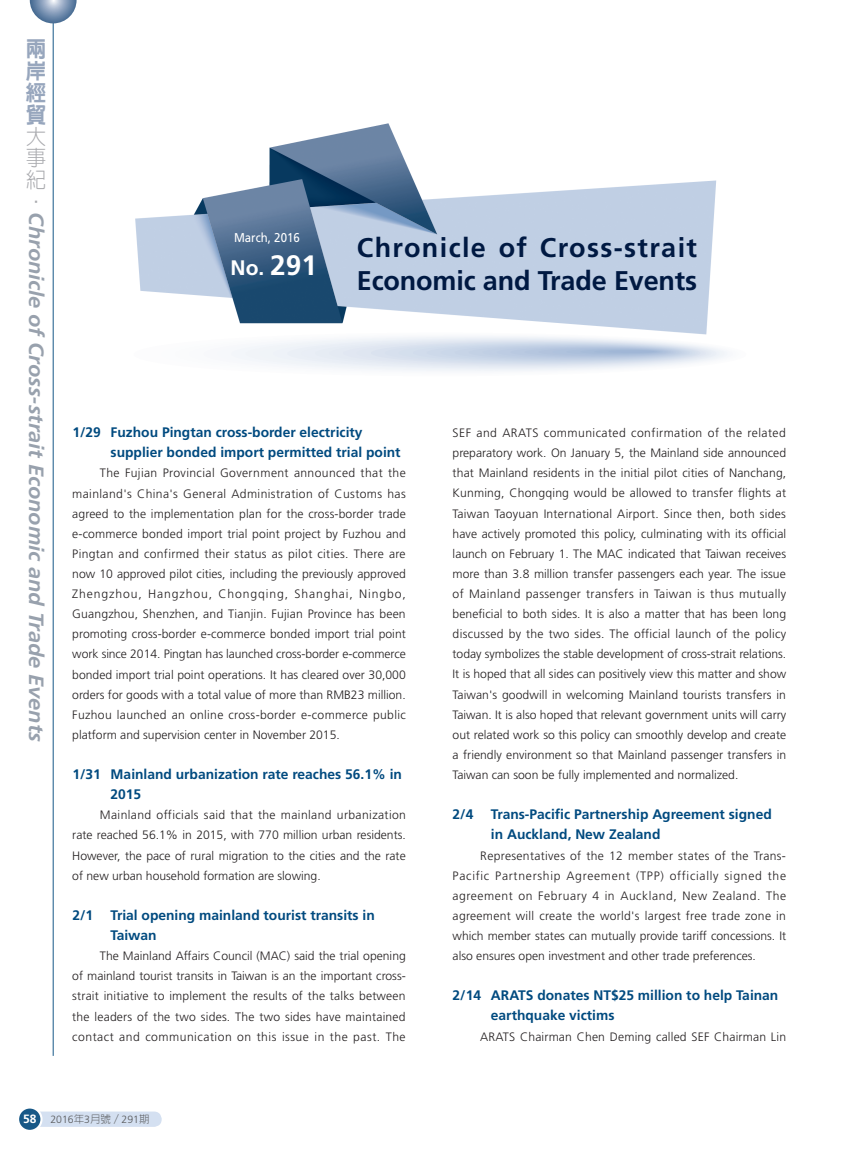
<style>
.page{position:relative;width:851px;height:1149px;background:#fff}
.page>*{position:absolute;margin:0;border:0;box-sizing:border-box;transform-origin:0 0}
.t1{font:700 27px/32.4px "Frutiger";letter-spacing:.015em;color:#001942}
.t2{font:800 21.75px/21.8px "AR Hei B5";color:#97a6bd;text-align:justify;scale:.95 1}
.t3{font:300 21.75px/21.8px "AR Hei B5";color:#a8a9ad;text-align:justify;scale:.95 1}
.t4{font:700 21px "Frutiger";color:#fff}
.t5{font:italic 700 20.7px "Frutiger";color:#98a1ad;scale:1.05 1}
.t6{font:700 13.8px/20.1px "Frutiger";color:#004a7f}
.t7{font:12.75px "Frutiger";color:#fff;scale:.9 1}
.t8{font:300 12.15px/20.1px "Frutiger";color:#231f20;text-align:justify}
.t9{font:300 10.5px "Frutiger";color:#57585a}
.s1{font-size:28.05px}
.s2{font-weight:700;font-size:12px;color:#fff}
.s3{font-family:"AR Hei B5"}
</style>
<div class="page">
<div style="left:30px;top:1111px;width:132px;height:15px;background:#d4e0f1;border-radius:8px"></div>
<div style="left:18px;top:1107px;width:23px;height:23px;background:#175887;border-radius:50%"></div>
<div style="left:17px;top:1106px;width:26px;height:25px;border:2px solid #fff;border-radius:50%"></div>
<hr style="left:53px;top:0;width:1px;height:1055px;background:#175887">
<svg style="left:30px;top:0;width:47px;height:23px"></svg>
<img style="left:135px;top:123px;width:592px;height:248px">
<h2 class="t2" style="left:26px;top:38px;width:22px">兩岸經貿</h2>
<h2 class="t3" style="left:26px;top:125px;width:22px">大事紀．</h2>
<h3 class="t5" style="left:48px;top:212px;width:505px;rotate:90deg">Chronicle of Cross-strait Economic and Trade Events</h3>
<p class="t7" style="left:234px;top:230px;width:74px">March, 2016</p>
<h3 class="t4" style="left:230px;top:255px;width:88px">No. <span class="s1">291</span></h3>
<h1 class="t1" style="left:357px;top:231px;width:342px">Chronicle of Cross-strait<br>Economic and Trade Events</h1>
<p class="t6" style="left:111px;top:422px;width:291px;text-indent:-38px">1/29 Fuzhou Pingtan cross-border electricity supplier bonded import permitted trial point</p>
<p class="t8" style="left:72px;top:463px;width:335px;text-indent:28px">The Fujian Provincial Government announced that the mainland's China's General Administration of Customs has agreed to the implementation plan for the cross-border trade e-commerce bonded import trial point project by Fuzhou and Pingtan and confirmed their status as pilot cities. There are now 10 approved pilot cities, including the previously approved Zhengzhou, Hangzhou, Chongqing, Shanghai, Ningbo, Guangzhou, Shenzhen, and Tianjin. Fujian Province has been promoting cross-border e-commerce bonded import trial point work since 2014. Pingtan has launched cross-border e-commerce bonded import trial point operations. It has cleared over 30,000 orders for goods with a total value of more than RMB23 million.<br>Fuzhou launched an online cross-border e-commerce public platform and supervision center in November 2015.</p>
<p class="t6" style="left:111px;top:763px;width:293px;text-indent:-38px">1/31 Mainland urbanization rate reaches 56.1% in<br>2015</p>
<p class="t8" style="left:72px;top:804px;width:335px;text-indent:28px">Mainland officials said that the mainland urbanization rate reached 56.1% in 2015, with 770 million urban residents.<br>However, the pace of rural migration to the cities and the rate of new urban household formation are slowing.</p>
<p class="t6" style="left:72px;top:904px;width:22px">2/1</p>
<p class="t6" style="left:111px;top:904px;width:266px">Trial opening mainland tourist transits in<br>Taiwan</p>
<p class="t8" style="left:72px;top:945px;width:335px;text-indent:28px">The Mainland Affairs Council (MAC) said the trial opening of mainland tourist transits in Taiwan is an the important cross&shy;strait initiative to implement the results of the talks between the leaders of the two sides. The two sides have maintained contact and communication on this issue in the past. The</p>
<p class="t8" style="left:452px;top:422px;width:335px">SEF and ARATS communicated confirmation of the related preparatory work. On January 5, the Mainland side announced that Mainland residents in the initial pilot cities of Nanchang, Kunming, Chongqing would be allowed to transfer flights at Taiwan Taoyuan International Airport. Since then, both sides have actively promoted this policy, culminating with its official launch on February 1. The MAC indicated that Taiwan receives more than 3.8 million transfer passengers each year. The issue of Mainland passenger transfers in Taiwan is thus mutually beneficial to both sides. It is also a matter that has been long discussed by the two sides. The official launch of the policy today symbolizes the stable development of cross-strait relations.<br>It is hoped that all sides can positively view this matter and show Taiwan's goodwill in welcoming Mainland tourists transfers in Taiwan. It is also hoped that relevant government units will carry out related work so this policy can smoothly develop and create a friendly environment so that Mainland passenger transfers in Taiwan can soon be fully implemented and normalized.</p>
<p class="t6" style="left:452px;top:804px;width:22px">2/4</p>
<p class="t6" style="left:491px;top:804px;width:282px">Trans-Pacific Partnership Agreement signed in Auckland, New Zealand</p>
<p class="t8" style="left:452px;top:845px;width:335px;text-indent:28px">Representatives of the 12 member states of the Trans-Pacific Partnership Agreement (TPP) officially signed the agreement on February 4 in Auckland, New Zealand. The agreement will create the world's largest free trade zone in which member states can mutually provide tariff concessions. It also ensures open investment and other trade preferences.</p>
<p class="t6" style="left:491px;top:985px;width:289px;text-indent:-38px">2/14 ARATS donates NT$25 million to help Tainan earthquake victims</p>
<p class="t8" style="left:480px;top:1026px;width:307px">ARATS Chairman Chen Deming called SEF Chairman Lin</p>
<p class="t9" style="left:23px;top:1113px;width:128px"><span class="s2">58</span> 2016<span class="s3">年</span>3<span class="s3">月號／</span>291<span class="s3">期</span></p>
</div>
